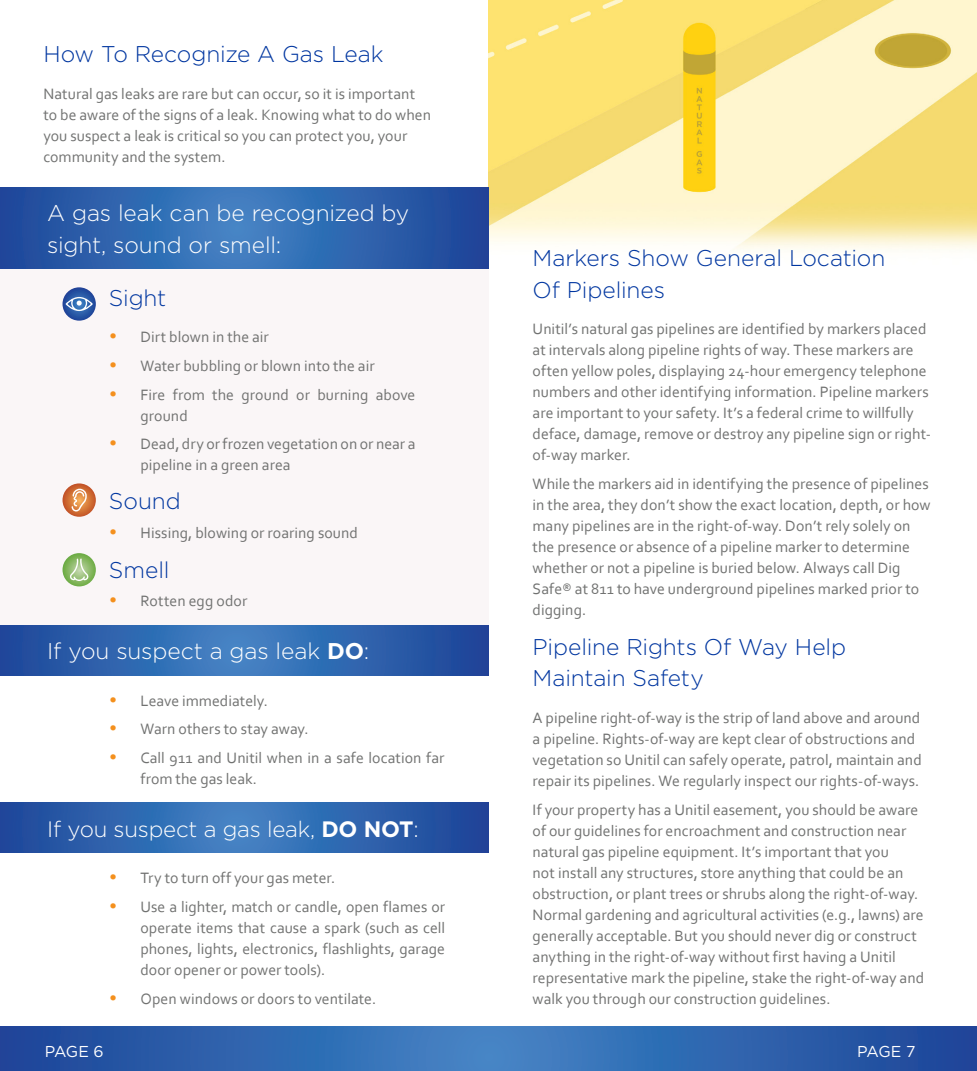
<style>
.page{position:relative;width:977px;height:1071px;background:#fff}
.page>*{position:absolute;margin:0;border:0;box-sizing:border-box;transform-origin:0 0}
.t1{font:300 22.75px/31.5px "Gotham";letter-spacing:-.005em;color:#0036a0}
.t2{font:300 22.75px/31.5px "Gotham";letter-spacing:-.005em;color:#fff}
.t3{font:300 22.22px "Gotham";letter-spacing:-.01em;color:#fff}
.t4{font:15.75px/21px "Corbel";letter-spacing:.005em;color:#717271}
.t5{font:15.75px "Gotham";letter-spacing:-.04em;color:#fff}
.s1{font-family:"Gotham";font-weight:700;font-size:17.5px;color:#f4901d}
.s2{font-weight:700}
</style>
<div class="page">
<svg style="left:0;top:1027px;width:976px;height:44px;background:#2f64ae"></svg>
<div style="left:0;top:268px;width:488px;height:357px;background:#faf6f7"></div>
<img style="left:488px;top:0;width:488px;height:265px">
<svg style="left:62px;top:287px;width:34px;height:34px"></svg>
<svg style="left:65px;top:297px;width:28px;height:14px"></svg>
<svg style="left:62px;top:483px;width:34px;height:34px"></svg>
<svg style="left:72px;top:489px;width:15px;height:23px"></svg>
<svg style="left:62px;top:553px;width:34px;height:33px"></svg>
<svg style="left:70px;top:559px;width:19px;height:22px"></svg>
<svg style="left:0;top:187px;width:488px;height:81px;background:#2e63ad"></svg>
<svg style="left:0;top:625px;width:488px;height:50px;background:#2f64ae"></svg>
<svg style="left:0;top:803px;width:488px;height:50px;background:#2f64ae"></svg>
<p class="t1" style="left:43px;top:38px;width:341px">How To Recognize A Gas Leak</p>
<p class="t4" style="left:43px;top:83px;width:389px">Natural gas leaks are rare but can occur, so it is important to be aware of the signs of a leak. Knowing what to do when you suspect a leak is critical so you can protect you, your community and the system.</p>
<p class="t2" style="left:47px;top:197px;width:363px">A gas leak can be recognized by sight, sound or smell:</p>
<p class="t1" style="left:109px;top:281px;width:59px">Sight</p>
<p class="t4" style="left:109px;top:326px;width:161px"><span class="s1">•</span> Dirt blown in the air</p>
<p class="t4" style="left:109px;top:355px;width:267px"><span class="s1">•</span> Water bubbling or blown into the air</p>
<p class="t4" style="left:140px;top:383px;width:276px;text-indent:-32px"><span class="s1">•</span> Fire from the ground or burning above ground</p>
<p class="t4" style="left:140px;top:433px;width:276px;text-indent:-32px"><span class="s1">•</span> Dead, dry or frozen vegetation on or near a pipeline in a green area</p>
<p class="t1" style="left:109px;top:485px;width:73px">Sound</p>
<p class="t4" style="left:109px;top:522px;width:251px"><span class="s1">•</span> Hissing, blowing or roaring sound</p>
<p class="t1" style="left:109px;top:553px;width:62px">Smell</p>
<p class="t4" style="left:109px;top:590px;width:140px"><span class="s1">•</span> Rotten egg odor</p>
<p class="t2" style="left:47px;top:635px;width:323px">If you suspect a gas leak <span class="s2">DO</span>:</p>
<p class="t4" style="left:109px;top:690px;width:160px"><span class="s1">•</span> Leave immediately.</p>
<p class="t4" style="left:109px;top:718px;width:201px"><span class="s1">•</span> Warn others to stay away.</p>
<p class="t4" style="left:140px;top:747px;width:305px;text-indent:-32px"><span class="s1">•</span> Call 911 and Unitil when in a safe location far from the gas leak.</p>
<p class="t3" style="left:47px;top:815px;width:373px">If you suspect a gas leak, <span class="s2">DO NOT</span>:</p>
<p class="t4" style="left:109px;top:867px;width:228px"><span class="s1">•</span> Try to turn off your gas meter.</p>
<p class="t4" style="left:140px;top:896px;width:306px;text-align:justify;text-indent:-32px"><span class="s1">•</span> Use a lighter, match or candle, open flames or operate items that cause a spark (such as cell phones, lights, electronics, flashlights, garage door opener or power tools).</p>
<p class="t4" style="left:109px;top:988px;width:269px"><span class="s1">•</span> Open windows or doors to ventilate.</p>
<p class="t1" style="left:532px;top:242px;width:354px">Markers Show General Location</p>
<p class="t1" style="left:532px;top:273px;width:134px">Of Pipelines</p>
<p class="t4" style="left:532px;top:318px;width:400px">Unitil’s natural gas pipelines are identified by markers placed at intervals along pipeline rights of way. These markers are often yellow poles, displaying 24-hour emergency telephone numbers and other identifying information. Pipeline markers are important to your safety. It’s a federal crime to willfully deface, damage, remove or destroy any pipeline sign or right&shy;of-way marker.</p>
<p class="t4" style="left:532px;top:473px;width:399px">While the markers aid in identifying the presence of pipelines in the area, they don’t show the exact location, depth, or how many pipelines are in the right-of-way. Don’t rely solely on the presence or absence of a pipeline marker to determine whether or not a pipeline is buried below. Always call Dig Safe® at 811 to have underground pipelines marked prior to digging.</p>
<p class="t1" style="left:532px;top:630px;width:315px">Pipeline Rights Of Way Help<br>Maintain Safety</p>
<p class="t4" style="left:532px;top:707px;width:391px">A pipeline right-of-way is the strip of land above and around a pipeline. Rights-of-way are kept clear of obstructions and vegetation so Unitil can safely operate, patrol, maintain and repair its pipelines. We regularly inspect our rights-of-ways.</p>
<p class="t4" style="left:532px;top:799px;width:393px">If your property has a Unitil easement, you should be aware of our guidelines for encroachment and construction near natural gas pipeline equipment. It’s important that you<br>not install any structures, store anything that could be an obstruction, or plant trees or shrubs along the right-of-way.<br>Normal gardening and agricultural activities (e.g., lawns) are generally acceptable. But you should never dig or construct anything in the right-of-way without first having a Unitil representative mark the pipeline, stake the right-of-way and walk you through our construction guidelines.</p>
<p class="t5" style="left:45px;top:1041px;width:61px">PAGE 6</p>
<p class="t5" style="left:857px;top:1041px;width:60px">PAGE 7</p>
</div>
